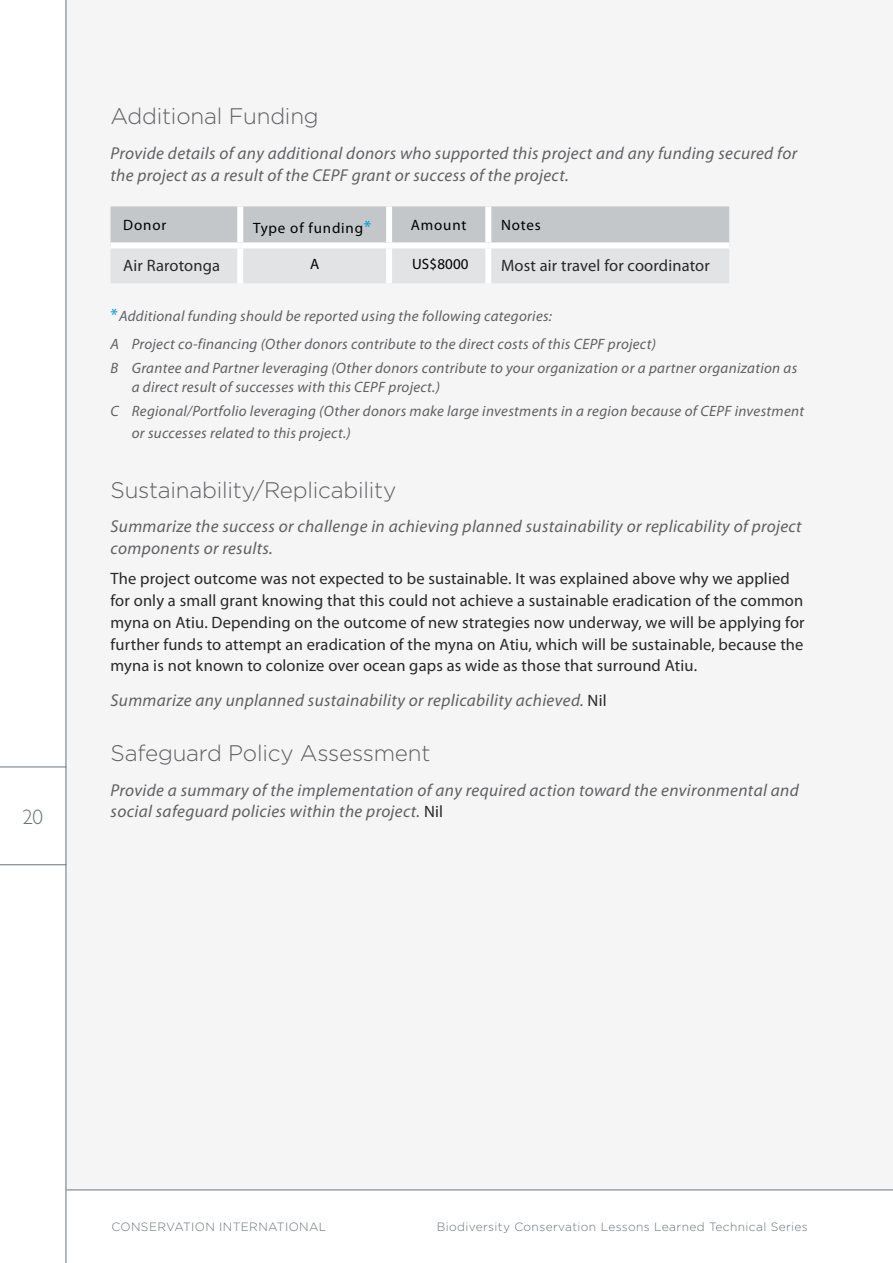
<style>
.page{position:relative;width:893px;height:1263px;background:#fff}
.page>*{position:absolute;margin:0;border:0;box-sizing:border-box;transform-origin:0 0}
.t1{font:300 22.5px "Gotham";letter-spacing:-.01em;color:#5f6062}
.t2{font:300 21px "Gill Sans";color:#6a737b}
.t3{font:italic 17.25px/21.8px "Myriad Pro";letter-spacing:.02em;color:#5f6062}
.t4{font:16.5px/21.8px "Myriad Pro";letter-spacing:.01em;color:#292829}
.t5{font:italic 15px/28px "Myriad Pro";letter-spacing:.02em;color:#5f6062}
.t6{font:15px "Myriad Pro";letter-spacing:.055em;color:#000}
.t7{font:300 12px "Gotham";letter-spacing:.03em;color:#6a737b}
.s1{font-size:18px;color:#0096d6}
.s2{font-style:normal;font-size:18px;color:#0096d6}
.s3{font-style:normal;font-size:16.5px;color:#292829}
</style>
<div class="page">
<div style="left:66px;top:0;width:827px;height:1189px;background:#f0f1f2"></div>
<hr style="left:66px;top:1189px;width:827px;height:1px;background:#6a737b">
<hr style="left:0;top:766px;width:66px;height:1px;background:#6a737b">
<hr style="left:0;top:864px;width:66px;height:1px;background:#6a737b">
<hr style="left:66px;top:0;width:1px;height:1263px;background:#6a737b">
<svg style="left:111px;top:206px;width:618px;height:77px"></svg>
<div style="left:237px;top:206px;width:6px;height:36px;background:#fff"></div>
<div style="left:386px;top:206px;width:6px;height:36px;background:#fff"></div>
<div style="left:485px;top:206px;width:6px;height:36px;background:#fff"></div>
<div style="left:111px;top:242px;width:129px;height:6px;background:#fff"></div>
<div style="left:240px;top:242px;width:149px;height:6px;background:#fff"></div>
<div style="left:237px;top:248px;width:6px;height:35px;background:#fff"></div>
<div style="left:389px;top:242px;width:99px;height:6px;background:#fff"></div>
<div style="left:386px;top:248px;width:6px;height:35px;background:#fff"></div>
<div style="left:488px;top:242px;width:241px;height:6px;background:#fff"></div>
<div style="left:485px;top:248px;width:6px;height:35px;background:#fff"></div>
<p class="t2" style="left:23px;top:805px;width:22px">20</p>
<h1 class="t1" style="left:111px;top:102px;width:210px">Additional Funding</h1>
<p class="t3" style="left:111px;top:142px;width:688px">Provide details of any additional donors who supported this project and any funding secured for the project as a result of the CEPF grant or success of the project.</p>
<p class="t6" style="left:123px;top:216px;width:45px">Donor</p>
<p class="t6" style="left:253px;top:218px;width:120px">Type of funding<span class="s1">*</span></p>
<p class="t6" style="left:411px;top:216px;width:57px">Amount</p>
<p class="t6" style="left:501px;top:216px;width:41px">Notes</p>
<p class="t4" style="left:123px;top:254px;width:98px">Air Rarotonga</p>
<p class="t6" style="left:310px;top:255px;width:11px">A</p>
<p class="t6" style="left:412px;top:255px;width:58px">US$8000</p>
<p class="t4" style="left:501px;top:254px;width:210px">Most air travel for coordinator</p>
<p class="t5" style="left:111px;top:302px;width:547px"><span class="s2">*</span>Additional funding should be reported using the following categories:<br>A Project co-financing (Other donors contribute to the direct costs of this CEPF project)</p>
<p class="t5" style="left:132px;top:358px;width:667px;line-height:19.5px;text-indent:-21px">B Grantee and Partner leveraging (Other donors contribute to your organization or a partner organization as a direct result of successes with this CEPF project.)</p>
<p class="t5" style="left:132px;top:400px;width:674px;line-height:21.8px;text-indent:-21px">C Regional/Portfolio leveraging (Other donors make large investments in a region because of CEPF investment or successes related to this project.)</p>
<h1 class="t1" style="left:111px;top:476px;width:287px">Sustainability/Replicability</h1>
<p class="t3" style="left:111px;top:515px;width:693px">Summarize the success or challenge in achieving planned sustainability or replicability of project components or results.</p>
<p class="t4" style="left:111px;top:568px;width:696px">The project outcome was not expected to be sustainable. It was explained above why we applied for only a small grant knowing that this could not achieve a sustainable eradication of the common myna on Atiu. Depending on the outcome of new strategies now underway, we will be applying for further funds to attempt an eradication of the myna on Atiu, which will be sustainable, because the myna is not known to colonize over ocean gaps as wide as those that surround Atiu.</p>
<p class="t3" style="left:111px;top:689px;width:498px">Summarize any unplanned sustainability or replicability achieved. <span class="s3">Nil</span></p>
<h1 class="t1" style="left:111px;top:739px;width:321px">Safeguard Policy Assessment</h1>
<p class="t3" style="left:111px;top:779px;width:690px">Provide a summary of the implementation of any required action toward the environmental and social safeguard policies within the project. <span class="s3">Nil</span></p>
<p class="t7" style="left:112px;top:1219px;width:19px">Conservation</p>
<p class="t7" style="left:219px;top:1219px;width:6px">International</p>
<p class="t7" style="left:437px;top:1219px;width:373px">Biodiversity Conservation Lessons Learned Technical Series</p>
</div>
